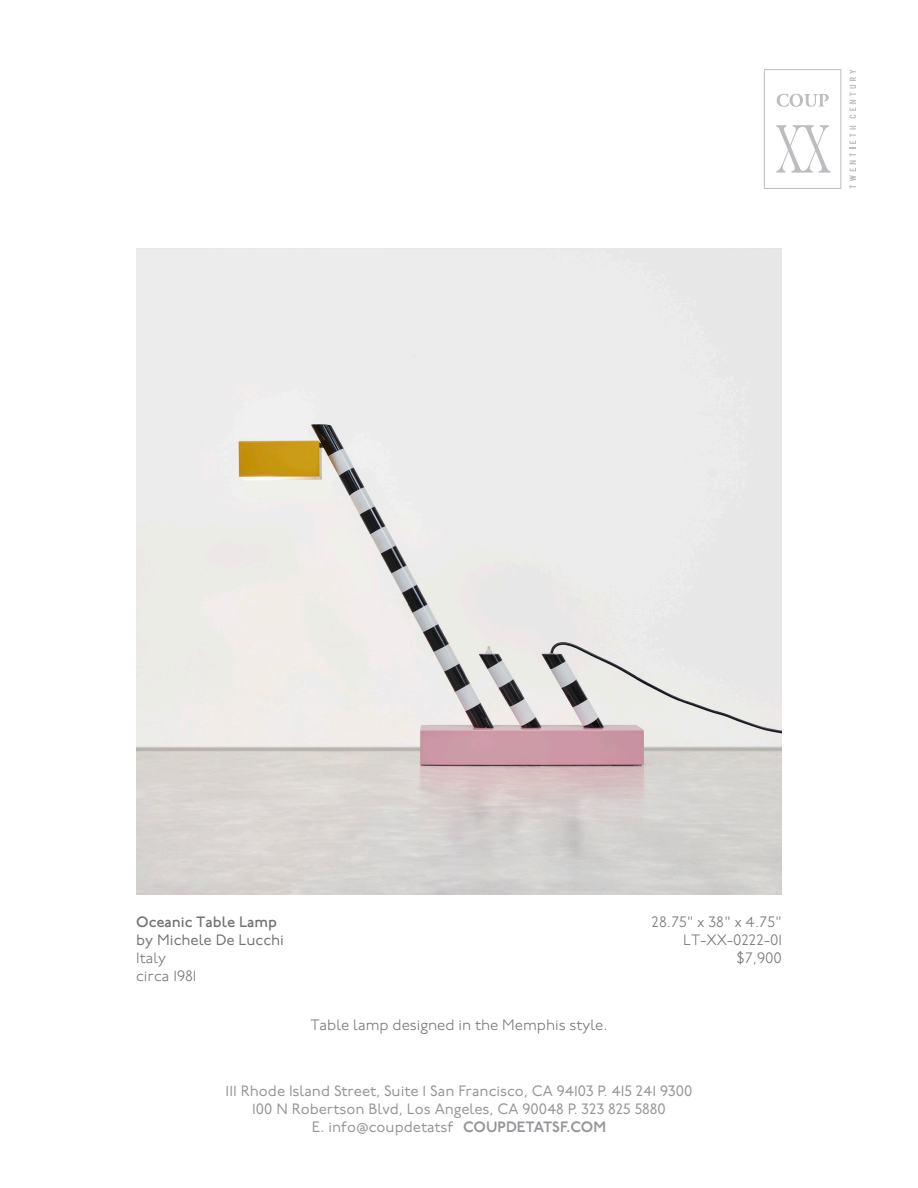
<style>
.page{position:relative;width:918px;height:1188px;background:#fff}
.page>*{position:absolute;margin:0;border:0;box-sizing:border-box;transform-origin:0 0}
.t1{font:15px/18px "P22 Underground";color:#939598;text-align:center}
.t2{font:300 15px/18px "P22 Underground";color:#717273}
.t3{font:15px "P22 Underground";color:#717273}
.t4{font:500 15px "P22 Underground";color:#717273}
.s1{font-family:"P22 Underground Dm P"}
</style>
<div class="page">
<svg style="left:850px;top:126px;width:6px;height:62px"></svg>
<svg style="left:850px;top:70px;width:6px;height:48px"></svg>
<svg style="left:764px;top:69px;width:77px;height:120px"></svg>
<img style="left:136px;top:249px;width:646px;height:646px">
<p class="t4" style="left:136px;top:914px;width:143px">Oceanic Table Lamp</p>
<p class="t3" style="left:136px;top:932px;width:149px">by Michele De Lucchi</p>
<p class="t2" style="left:136px;top:950px;width:62px">Italy circa 1981</p>
<p class="t2" style="left:310px;top:1017px;width:299px">Table lamp designed in the Memphis style.</p>
<p class="t2" style="left:651px;top:914px;width:132px;text-align:right">28.75" x 38" x 4.75"<br>LT-XX-0222-01 $7,900</p>
<p class="t1" style="left:226px;top:1083px;width:468px">111 Rhode Island Street, Suite 1 San Francisco, CA 94103 P. 415 241 9300<br>100 N Robertson Blvd, Los Angeles, CA 90048 P. 323 825 5880<br>E. info@coupdetatsf <span class="s1">COUPDETATSF.COM</span></p>
</div>
